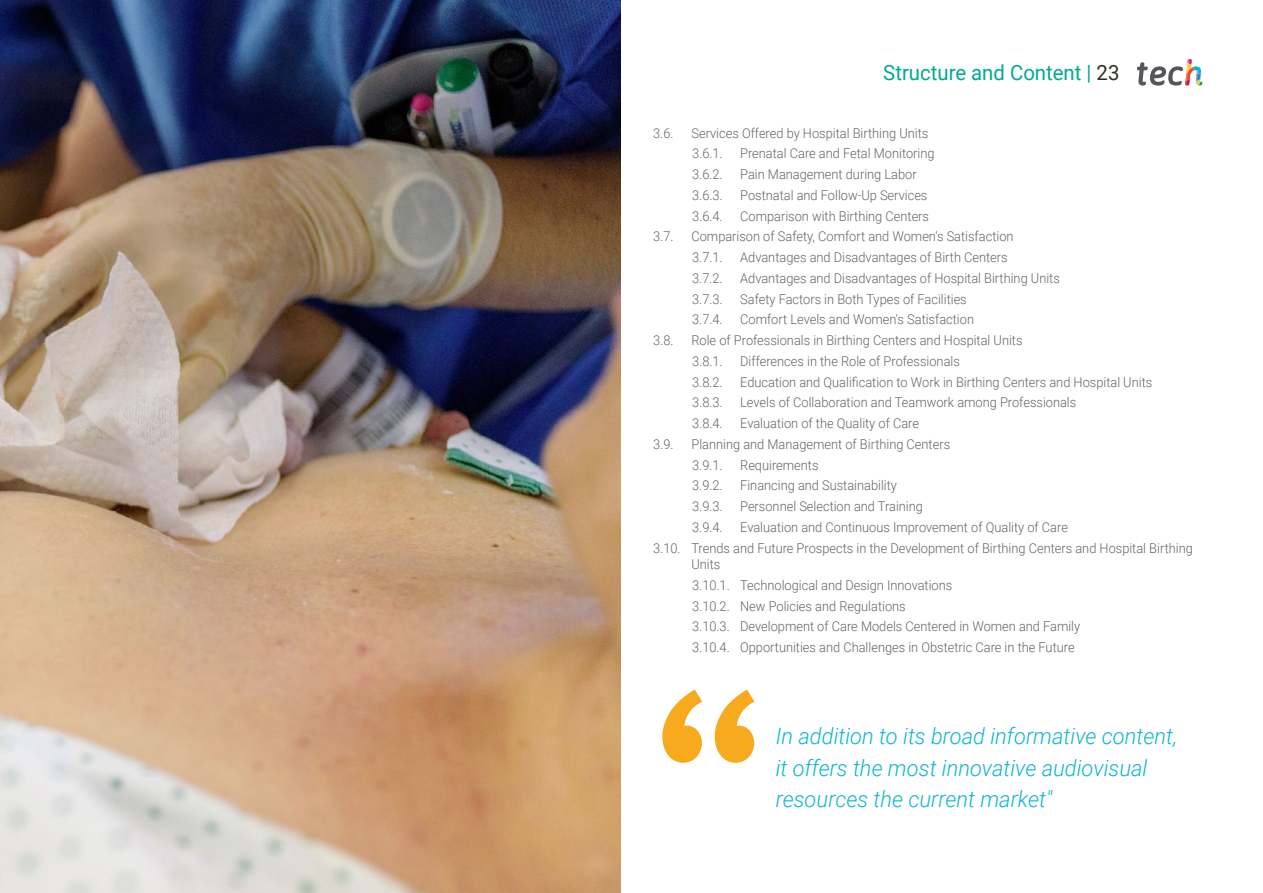
<style>
.page{position:relative;width:1263px;height:893px;background:#fff}
.page>*{position:absolute;margin:0;border:0;box-sizing:border-box;transform-origin:0 0}
.t1{font:italic 300 22.5px/31.5px "Roboto";color:#0fb6cf}
.t2{font:21px "Roboto";color:#00a996}
.t3{font:300 13.5px/20.7px "Roboto";color:#61646a;scale:.95 1}
.s1{color:#312e20}
</style>
<div class="page">
<img style="left:0;top:0;width:621px;height:893px">
<svg style="left:662px;top:690px;width:92px;height:73px"></svg>
<svg style="left:1137px;top:59px;width:65px;height:27px"></svg>
<h2 class="t2" style="left:883px;top:57px;width:238px">Structure and Content | <span class="s1">23</span></h2>
<p class="t3" style="left:653px;top:122px;width:23px">3.6.</p>
<p class="t3" style="left:691px;top:122px;width:251px">Services Offered by Hospital Birthing Units<br>3.6.1.</p>
<p class="t3" style="left:740px;top:143px;width:206px">Prenatal Care and Fetal Monitoring</p>
<p class="t3" style="left:692px;top:164px;width:34px">3.6.2.</p>
<p class="t3" style="left:740px;top:164px;width:187px">Pain Management during Labor</p>
<p class="t3" style="left:692px;top:184px;width:34px">3.6.3.</p>
<p class="t3" style="left:740px;top:184px;width:199px">Postnatal and Follow-Up Services</p>
<p class="t3" style="left:692px;top:205px;width:34px">3.6.4.</p>
<p class="t3" style="left:740px;top:205px;width:200px">Comparison with Birthing Centers</p>
<p class="t3" style="left:653px;top:226px;width:23px">3.7.</p>
<p class="t3" style="left:691px;top:226px;width:341px">Comparison of Safety, Comfort and Women's Satisfaction<br>3.7.1.</p>
<p class="t3" style="left:740px;top:247px;width:283px">Advantages and Disadvantages of Birth Centers</p>
<p class="t3" style="left:692px;top:267px;width:34px">3.7.2.</p>
<p class="t3" style="left:740px;top:267px;width:338px">Advantages and Disadvantages of Hospital Birthing Units</p>
<p class="t3" style="left:692px;top:288px;width:34px">3.7.3.</p>
<p class="t3" style="left:740px;top:288px;width:240px">Safety Factors in Both Types of Facilities</p>
<p class="t3" style="left:692px;top:309px;width:34px">3.7.4.</p>
<p class="t3" style="left:740px;top:309px;width:248px">Comfort Levels and Women's Satisfaction</p>
<p class="t3" style="left:653px;top:330px;width:23px">3.8.</p>
<p class="t3" style="left:691px;top:330px;width:350px">Role of Professionals in Birthing Centers and Hospital Units<br>3.8.1.</p>
<p class="t3" style="left:740px;top:350px;width:233px">Differences in the Role of Professionals</p>
<p class="t3" style="left:692px;top:371px;width:34px">3.8.2.</p>
<p class="t3" style="left:740px;top:371px;width:435px">Education and Qualification to Work in Birthing Centers and Hospital Units</p>
<p class="t3" style="left:692px;top:392px;width:34px">3.8.3.</p>
<p class="t3" style="left:740px;top:392px;width:355px">Levels of Collaboration and Teamwork among Professionals</p>
<p class="t3" style="left:692px;top:413px;width:34px">3.8.4.</p>
<p class="t3" style="left:740px;top:413px;width:190px">Evaluation of the Quality of Care</p>
<p class="t3" style="left:653px;top:433px;width:23px">3.9.</p>
<p class="t3" style="left:691px;top:433px;width:274px">Planning and Management of Birthing Centers<br>3.9.1.</p>
<p class="t3" style="left:740px;top:454px;width:84px">Requirements</p>
<p class="t3" style="left:692px;top:475px;width:34px">3.9.2.</p>
<p class="t3" style="left:740px;top:475px;width:167px">Financing and Sustainability</p>
<p class="t3" style="left:692px;top:496px;width:34px">3.9.3.</p>
<p class="t3" style="left:740px;top:496px;width:194px">Personnel Selection and Training</p>
<p class="t3" style="left:692px;top:516px;width:34px">3.9.4.</p>
<p class="t3" style="left:653px;top:516px;width:570px;text-indent:87px">Evaluation and Continuous Improvement of Quality of Care<br>3.10. Trends and Future Prospects in the Development of Birthing Centers and Hospital Birthing</p>
<p class="t3" style="left:691px;top:554px;width:411px">Units<br>3.10.1. Technological and Design Innovations<br>3.10.2. New Policies and Regulations<br>3.10.3. Development of Care Models Centered in Women and Family 3.10.4. Opportunities and Challenges in Obstetric Care in the Future</p>
<h1 class="t1" style="left:776px;top:719px;width:403px">In addition to its broad informative content, it offers the most innovative audiovisual resources the current market"</h1>
</div>
